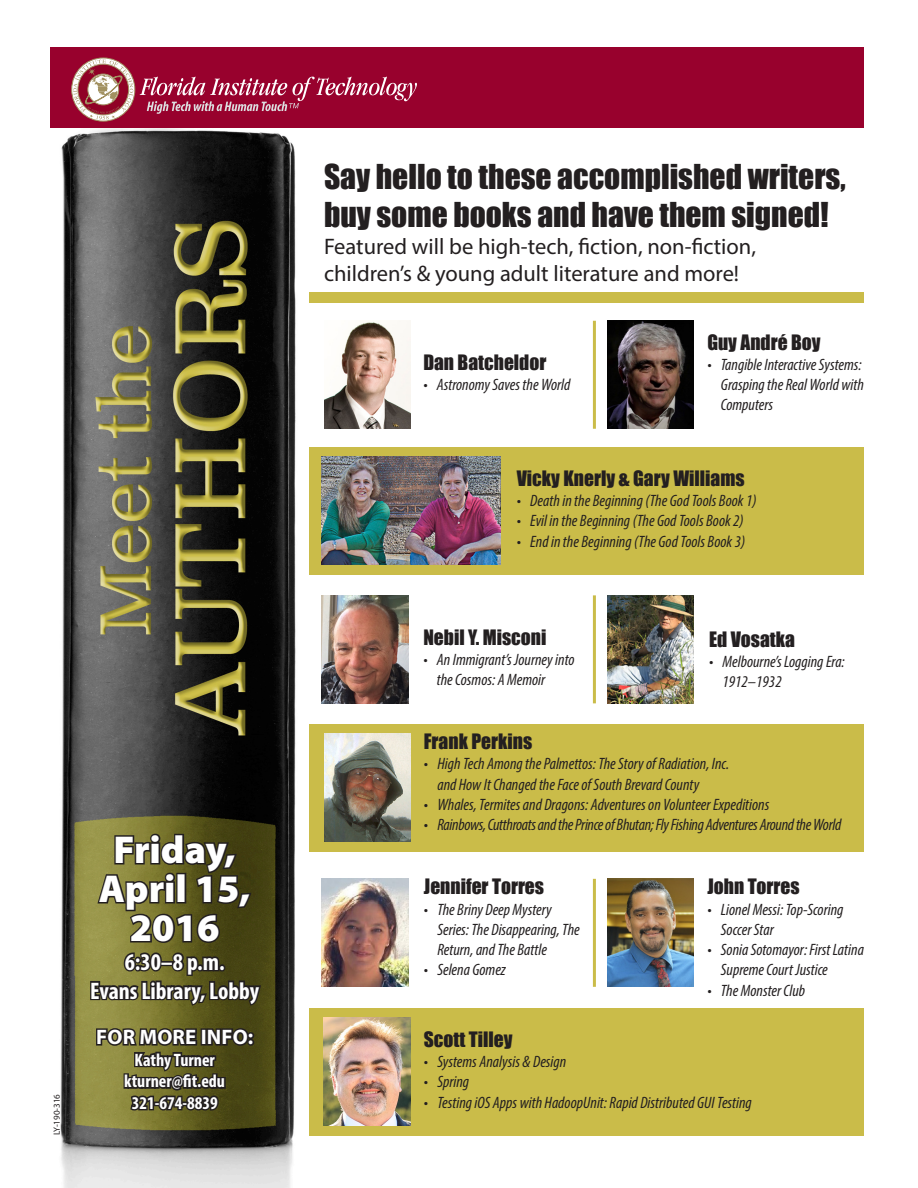
<style>
.page{position:relative;width:918px;height:1188px;background:#fff}
.page>*{position:absolute;margin:0;border:0;box-sizing:border-box;transform-origin:0 0}
.t1{font:900 39px/39px "Myriad Pro";color:#fff;text-align:center}
.Body{font:31.5px/37.8px "Impact";color:#231f20}
.t2{font:700 condensed 24px "Myriad Pro";color:#fff}
.Body-2{font:22.5px/27px "Myriad Pro";color:#231f20}
.t3{font:700 21px "Myriad Pro";letter-spacing:.01em;color:#fff}
.Readers{font:19.5px "Impact";color:#231f20}
.t4{font:700 condensed 18px "Myriad Pro";color:#fff}
.t5{font:italic condensed 16.5px/20.2px "Myriad Pro";color:#231f20}
.t6{font:italic condensed 16.5px "Myriad Pro";letter-spacing:-.02em;color:#231f20}
.t7{font:9px "Myriad Pro";color:#231f20}
</style>
<div class="page">
<div style="left:308px;top:447px;width:556px;height:128px;background:#cabc49"></div>
<div style="left:308px;top:292px;width:556px;height:10px;background:#cabc49"></div>
<div style="left:308px;top:724px;width:556px;height:128px;background:#cabc49"></div>
<div style="left:308px;top:1008px;width:556px;height:127px;background:#cabc49"></div>
<img style="left:60px;top:128px;width:236px;height:1060px">
<div style="left:50px;top:47px;width:814px;height:81px;background:#98012d"></div>
<div style="left:71px;top:58px;width:64px;height:63px;border:1px solid #a29161;border-radius:50%"></div>
<svg style="left:73px;top:60px;width:60px;height:60px"></svg>
<svg style="left:140px;top:77px;width:277px;height:37px"></svg>
<svg style="left:89px;top:832px;width:174px;height:309px;background:#575327"></svg>
<img style="left:324px;top:321px;width:86px;height:108px">
<img style="left:608px;top:321px;width:86px;height:108px">
<img style="left:322px;top:457px;width:178px;height:108px">
<img style="left:324px;top:734px;width:86px;height:108px">
<img style="left:324px;top:1018px;width:86px;height:108px">
<img style="left:322px;top:879px;width:86px;height:108px">
<img style="left:608px;top:879px;width:86px;height:108px">
<img style="left:322px;top:595px;width:86px;height:108px">
<img style="left:608px;top:595px;width:86px;height:108px">
<hr style="left:593px;top:321px;width:3px;height:108px;background:#cabc49">
<hr style="left:593px;top:595px;width:3px;height:108px;background:#cabc49">
<hr style="left:593px;top:879px;width:3px;height:108px;background:#cabc49">
<p class="t7" style="left:51px;top:1135px;width:43px;rotate:-90deg">LY-190-316</p>
<p class="t1" style="left:113px;top:829px;width:124px">Friday,</p>
<p class="t1" style="left:99px;top:868px;width:153px">April 15,<br>2016</p>
<p class="t2" style="left:125px;top:947px;width:101px">6:30–8 p.m.</p>
<p class="t2" style="left:90px;top:976px;width:170px">Evans Library, Lobby</p>
<p class="t3" style="left:96px;top:1023px;width:159px">FOR MORE INFO:</p>
<p class="t4" style="left:135px;top:1048px;width:82px">Kathy Turner</p>
<p class="t4" style="left:124px;top:1070px;width:102px">kturner@fit.edu</p>
<p class="t4" style="left:132px;top:1092px;width:88px">321-674-8839</p>
<p class="Body" style="left:324px;top:157px;width:523px">Say hello to these accomplished writers, buy some books and have them signed!</p>
<p class="Body-2" style="left:324px;top:233px;width:434px">Featured will be high-tech, fiction, non-fiction, children’s &amp; young adult literature and more!</p>
<p class="Readers" style="left:423px;top:347px;width:125px">Dan Batcheldor</p>
<p class="t5" style="left:423px;top:374px;width:149px">• Astronomy Saves the World</p>
<p class="Readers" style="left:707px;top:327px;width:115px">Guy André Boy</p>
<p class="t5" style="left:721px;top:354px;width:145px;text-indent:-14px">• Tangible Interactive Systems:<br>Grasping the Real World with<br>Computers</p>
<p class="Readers" style="left:517px;top:463px;width:229px">Vicky Knerly &amp; Gary Williams</p>
<p class="t5" style="left:517px;top:490px;width:241px">• Death in the Beginning (The God Tools Book 1)</p>
<p class="t5" style="left:517px;top:511px;width:229px">• Evil in the Beginning (The God Tools Book 2)</p>
<p class="t5" style="left:517px;top:531px;width:230px">• End in the Beginning (The God Tools Book 3)</p>
<p class="Readers" style="left:423px;top:622px;width:125px">Nebil Y. Misconi</p>
<p class="t5" style="left:437px;top:649px;width:139px;text-indent:-14px">• An Immigrant’s Journey into the Cosmos: A Memoir</p>
<p class="Readers" style="left:709px;top:624px;width:87px">Ed Vosatka</p>
<p class="t5" style="left:723px;top:651px;width:124px;text-indent:-14px">• Melbourne’s Logging Era:<br>1912–1932</p>
<p class="Readers" style="left:424px;top:726px;width:110px">Frank Perkins</p>
<p class="t5" style="left:437px;top:754px;width:294px;text-indent:-14px">• High Tech Among the Palmettos: The Story of Radiation, Inc. and How It Changed the Face of South Brevard County</p>
<p class="t5" style="left:424px;top:794px;width:347px">• Whales, Termites and Dragons: Adventures on Volunteer Expeditions</p>
<p class="t6" style="left:424px;top:815px;width:419px">• Rainbows, Cutthroats and the Prince of Bhutan; Fly Fishing Adventures Around the World</p>
<p class="Readers" style="left:424px;top:871px;width:122px">Jennifer Torres</p>
<p class="t5" style="left:437px;top:899px;width:144px;text-indent:-14px">• The Briny Deep Mystery<br>Series: The Disappearing, The<br>Return, and The Battle</p>
<p class="t5" style="left:424px;top:959px;width:83px">• Selena Gomez</p>
<p class="Readers" style="left:707px;top:871px;width:94px">John Torres</p>
<p class="t5" style="left:721px;top:899px;width:124px;text-indent:-14px">• Lionel Messi: Top-Scoring<br>Soccer Star</p>
<p class="t5" style="left:721px;top:939px;width:145px;text-indent:-14px">• Sonia Sotomayor: First Latina<br>Supreme Court Justice</p>
<p class="t5" style="left:707px;top:980px;width:99px">• The Monster Club</p>
<p class="Readers" style="left:424px;top:1024px;width:90px">Scott Tilley</p>
<p class="t5" style="left:424px;top:1051px;width:144px">• Systems Analysis &amp; Design</p>
<p class="t5" style="left:424px;top:1072px;width:47px">• Spring</p>
<p class="t5" style="left:424px;top:1092px;width:330px">• Testing iOS Apps with HadoopUnit: Rapid Distributed GUI Testing</p>
</div>
